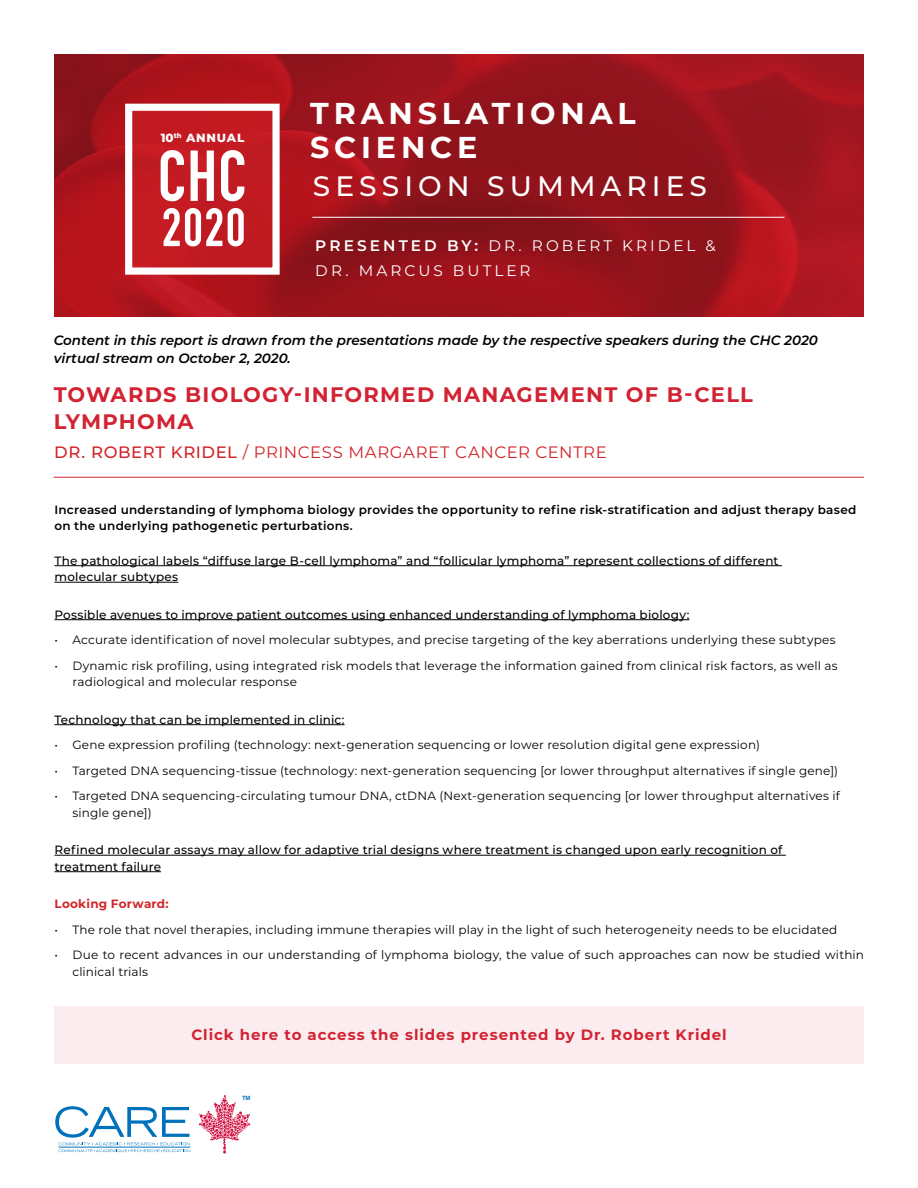
<style>
.page{position:relative;width:918px;height:1188px;background:#fff}
.page>*{position:absolute;margin:0;border:0;box-sizing:border-box;transform-origin:0 0}
.t1{font:700 70.8px "DIN Condensed";color:#fff}
.t2{font:700 53.1px "DIN Condensed";color:#fff}
.t3{font:700 30.15px/33.9px "Montserrat";letter-spacing:.16em;color:#fff}
.t4{font:500 28.05px "Montserrat";letter-spacing:.18em;color:#fff}
.t5{font:700 21px/27px "Montserrat";letter-spacing:.06em;color:#d22333}
.t6{font:16.5px "Montserrat";letter-spacing:.035em;color:#d2242a}
.t7{font:15.3px/25.5px "Montserrat";letter-spacing:.2em;color:#fff}
.t8{font:700 15px "Montserrat";letter-spacing:.065em;color:#d22333}
.t9{font:italic 600 13.5px/18px "Montserrat";color:#000}
.t10{font:12px/16.5px "Montserrat";letter-spacing:.015em;color:#000}
.t11{font:500 12px/16.5px "Montserrat";letter-spacing:.015em;color:#000}
.t12{font:600 12px/16.5px "Montserrat";letter-spacing:.02em;color:#000}
.t13{font:700 12px "Montserrat";letter-spacing:.02em;color:#d2242a}
.t14{font:800 11.85px "Montserrat";letter-spacing:.07em;color:#fff}
.t15{font:700 5.85px "Helvetica";color:#0072bc}
.s1{font-weight:600}
.s2{font-weight:500}
</style>
<div class="page">
<img style="left:54px;top:54px;width:810px;height:263px">
<hr style="left:312px;top:217px;width:473px;height:1px;background:#fff">
<svg style="left:199px;top:1095px;width:51px;height:59px"></svg>
<svg style="left:55px;top:1106px;width:135px;height:46px"></svg>
<hr style="left:59px;top:1147px;width:131px;height:1px;background:#0072bc">
<div style="left:132px;top:110px;width:148px;height:165px;background:#c21b22"></div>
<div style="left:125px;top:104px;width:155px;height:171px;border:7px solid #fff"></div>
<hr style="left:54px;top:477px;width:810px;height:1px;background:#d22333">
<div style="left:54px;top:1006px;width:810px;height:58px;background:#fbedef"></div>
<hr style="left:54px;top:565px;width:728px;height:1px;background:#000">
<hr style="left:54px;top:582px;width:124px;height:1px;background:#000">
<hr style="left:54px;top:619px;width:635px;height:1px;background:#000">
<hr style="left:54px;top:724px;width:291px;height:1px;background:#000">
<hr style="left:54px;top:855px;width:732px;height:1px;background:#000">
<hr style="left:54px;top:871px;width:107px;height:1px;background:#000">
<p class="t14" style="left:161px;top:129px;width:85px">10<sup>th</sup> ANNUAL</p>
<h1 class="t1" style="left:158px;top:128px;width:91px">CHC</h1>
<h2 class="t2" style="left:162px;top:192px;width:85px">2020</h2>
<h3 class="t3" style="left:310px;top:95px;width:327px">TRANSLATIONAL<br>SCIENCE</h3>
<h3 class="t4" style="left:313px;top:167px;width:396px">SESSION SUMMARIES</h3>
<p class="t7" style="left:315px;top:232px;width:402px"><span class="s1">PRESENTED BY:</span> DR. ROBERT KRIDEL &amp;<br>DR. MARCUS BUTLER</p>
<p class="t9" style="left:54px;top:330px;width:766px">Content in this report is drawn from the presentations made by the respective speakers during the CHC 2020 virtual stream on October 2, 2020.</p>
<h3 class="t5" style="left:54px;top:380px;width:701px">TOWARDS BIOLOGY-INFORMED MANAGEMENT OF B-CELL<br>LYMPHOMA</h3>
<h3 class="t6" style="left:54px;top:441px;width:554px"><span class="s2">DR. ROBERT KRIDEL</span> / PRINCESS MARGARET CANCER CENTRE</h3>
<p class="t12" style="left:54px;top:500px;width:803px">Increased understanding of lymphoma biology provides the opportunity to refine risk-stratification and adjust therapy based on the underlying pathogenetic perturbations.</p>
<p class="t11" style="left:54px;top:552px;width:726px">The pathological labels “diffuse large B-cell lymphoma” and “follicular lymphoma” represent collections of different molecular subtypes</p>
<p class="t11" style="left:54px;top:606px;width:637px">Possible avenues to improve patient outcomes using enhanced understanding of lymphoma biology:</p>
<p class="t10" style="left:54px;top:631px;width:783px">• Accurate identification of novel molecular subtypes, and precise targeting of the key aberrations underlying these subtypes</p>
<p class="t10" style="left:72px;top:657px;width:767px;text-indent:-18px">• Dynamic risk profiling, using integrated risk models that leverage the information gained from clinical risk factors, as well as radiological and molecular response</p>
<p class="t11" style="left:54px;top:711px;width:292px">Technology that can be implemented in clinic:</p>
<p class="t10" style="left:54px;top:736px;width:707px">• Gene expression profiling (technology: next-generation sequencing or lower resolution digital gene expression)</p>
<p class="t10" style="left:54px;top:762px;width:785px">• Targeted DNA sequencing-tissue (technology: next-generation sequencing [or lower throughput alternatives if single gene])</p>
<p class="t10" style="left:72px;top:787px;width:769px;text-indent:-18px">• Targeted DNA sequencing-circulating tumour DNA, ctDNA (Next-generation sequencing [or lower throughput alternatives if single gene])</p>
<p class="t11" style="left:54px;top:841px;width:729px">Refined molecular assays may allow for adaptive trial designs where treatment is changed upon early recognition of treatment failure</p>
<p class="t13" style="left:54px;top:895px;width:116px">Looking Forward:</p>
<p class="t10" style="left:54px;top:921px;width:784px">• The role that novel therapies, including immune therapies will play in the light of such heterogeneity needs to be elucidated</p>
<p class="t10" style="left:72px;top:946px;width:793px;text-indent:-18px">• Due to recent advances in our understanding of lymphoma biology, the value of such approaches can now be studied within clinical trials</p>
<p class="t8" style="left:191px;top:1024px;width:537px">Click here to access the slides presented by Dr. Robert Kridel</p>
<p class="t15" style="left:242px;top:1093px;width:10px">TM</p>
</div>
